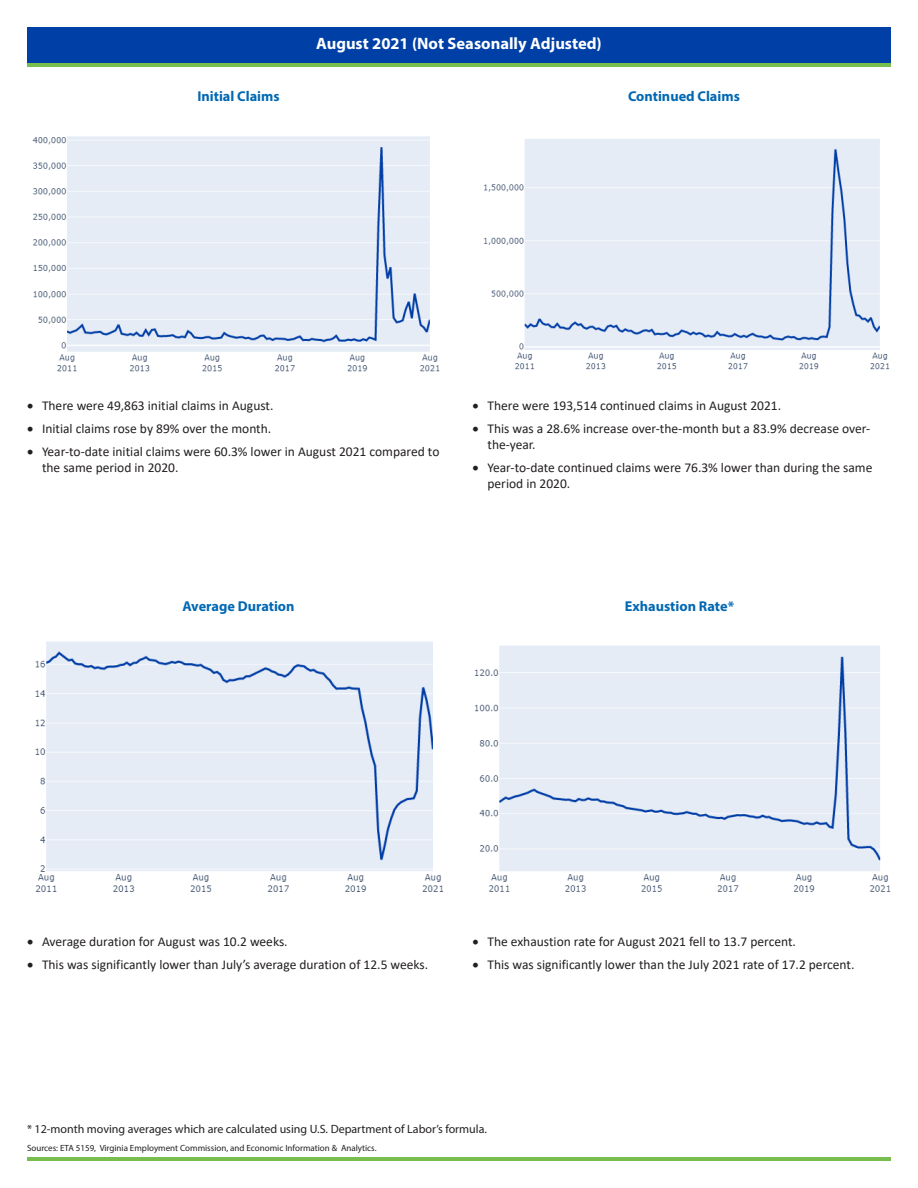
<style>
.page{position:relative;width:918px;height:1188px;background:#fff}
.page>*{position:absolute;margin:0;border:0;box-sizing:border-box;transform-origin:0 0}
.t1{font:700 16.5px "Myriad Pro";color:#fff}
.t2{font:700 14.25px "Myriad Pro";color:#0168b3}
.t3{font:13.5px/16.2px "Calibri";color:#231f20}
.t4{font:12px "Myriad Pro";color:#231f20}
.t5{font:9px "Myriad Pro";color:#231f20}
</style>
<div class="page">
<div style="left:27px;top:27px;width:864px;height:38px;background:#0040a6"></div>
<hr style="left:27px;top:1158px;width:864px;height:3px;background:#77be4e">
<hr style="left:27px;top:63px;width:864px;height:3px;background:#77be4e">
<img style="left:32px;top:136px;width:408px;height:236px">
<img style="left:484px;top:139px;width:406px;height:231px">
<img style="left:35px;top:641px;width:409px;height:251px">
<img style="left:474px;top:645px;width:417px;height:247px">
<p class="t1" style="left:316px;top:33px;width:287px">August 2021 (Not Seasonally Adjusted)</p>
<p class="t2" style="left:197px;top:87px;width:84px">Initial Claims</p>
<p class="t2" style="left:628px;top:87px;width:113px">Continued Claims</p>
<p class="t3" style="left:27px;top:397px;width:248px">• There were 49,863 initial claims in August.</p>
<p class="t3" style="left:27px;top:420px;width:246px">• Initial claims rose by 89% over the month.</p>
<p class="t3" style="left:42px;top:443px;width:399px;text-indent:-15px">• Year-to-date initial claims were 60.3% lower in August 2021 compared to the same period in 2020.</p>
<p class="t3" style="left:472px;top:397px;width:310px">• There were 193,514 continued claims in August 2021.</p>
<p class="t3" style="left:488px;top:420px;width:384px;text-indent:-15px">• This was a 28.6% increase over-the-month but a 83.9% decrease over&shy;the-year.</p>
<p class="t3" style="left:488px;top:459px;width:386px;text-indent:-15px">• Year-to-date continued claims were 76.3% lower than during the same period in 2020.</p>
<p class="t2" style="left:182px;top:597px;width:114px">Average Duration</p>
<p class="t2" style="left:625px;top:597px;width:111px">Exhaustion Rate*</p>
<p class="t3" style="left:27px;top:934px;width:262px">• Average duration for August was 10.2 weeks.</p>
<p class="t3" style="left:27px;top:956px;width:403px">• This was significantly lower than July’s average duration of 12.5 weeks.</p>
<p class="t3" style="left:472px;top:934px;width:325px">• The exhaustion rate for August 2021 fell to 13.7 percent.</p>
<p class="t3" style="left:472px;top:956px;width:384px">• This was significantly lower than the July 2021 rate of 17.2 percent.</p>
<p class="t4" style="left:27px;top:1122px;width:461px">* 12-month moving averages which are calculated using U.S. Department of Labor’s formula.</p>
<p class="t5" style="left:27px;top:1142px;width:351px">Sources: ETA 5159, Virginia Employment Commission, and Economic Information &amp; Analytics.</p>
</div>
